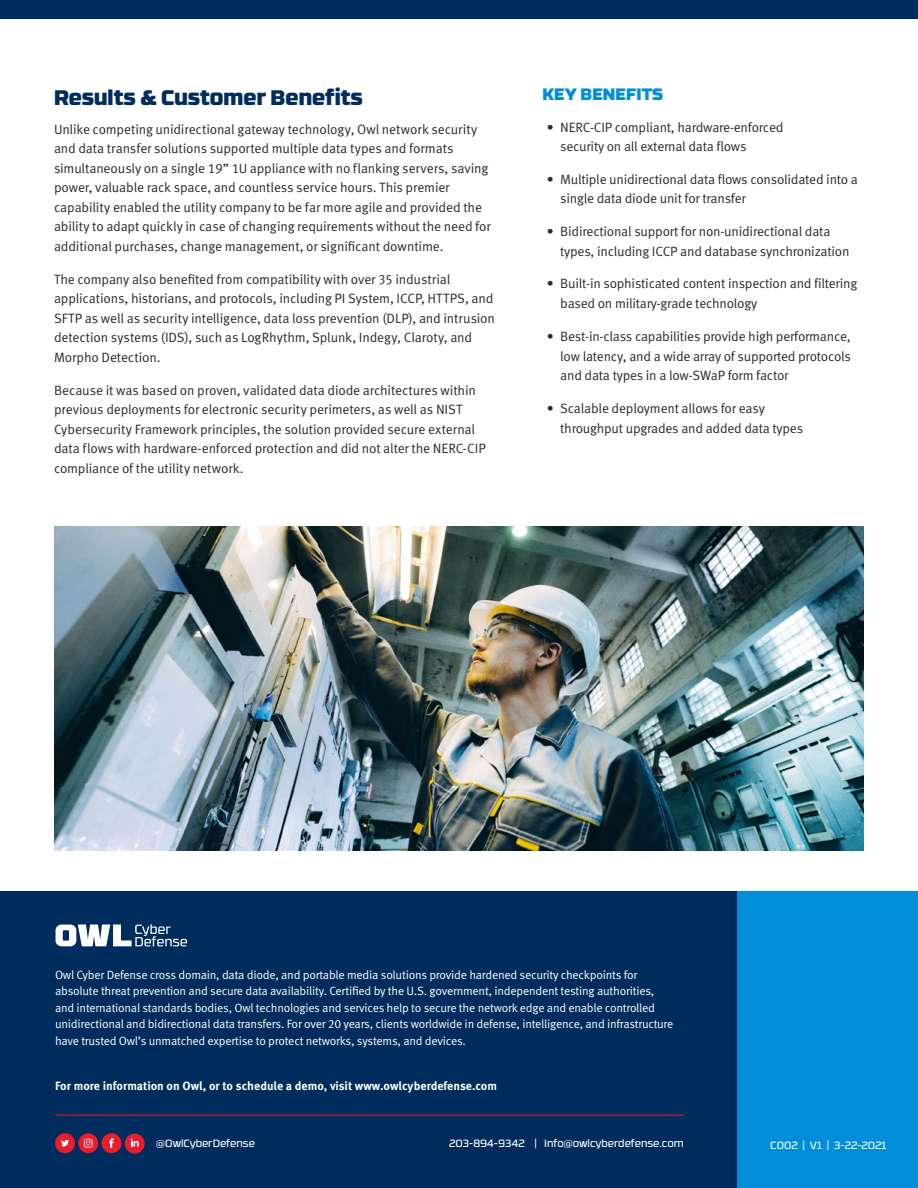
<style>
.page{position:relative;width:918px;height:1188px;background:#fff}
.page>*{position:absolute;margin:0;border:0;box-sizing:border-box;transform-origin:0 0}
.t1{font:900 21px "RB No 3.1";color:#002d5d}
.t2{font:900 16.5px "RB No 3.1";color:#008edb}
.t3{font:13.5px/19.5px "Meta Pro Norm";letter-spacing:-.015em;color:#2c2a27}
.t4{font:12px/16.5px "Meta Pro Norm";letter-spacing:-.02em;color:#fff}
.t5{font:700 12px "Meta Pro";color:#fff}
.t6{font:10.5px "RB No 3.1";color:#fff}
</style>
<div class="page">
<div style="left:0;top:0;width:918px;height:19px;background:#002d5d"></div>
<div style="left:0;top:891px;width:918px;height:297px;background:#002d5d"></div>
<div style="left:737px;top:891px;width:181px;height:297px;background:#008edb"></div>
<div style="left:55px;top:1133px;width:20px;height:20px;background:#e91d2d;border-radius:50%"></div>
<svg style="left:61px;top:1140px;width:8px;height:6px"></svg>
<div style="left:78px;top:1133px;width:20px;height:20px;background:#e91d2d;border-radius:50%"></div>
<svg style="left:84px;top:1139px;width:9px;height:9px"></svg>
<div style="left:102px;top:1133px;width:19px;height:20px;background:#e91d2d;border-radius:50%"></div>
<svg style="left:109px;top:1138px;width:5px;height:10px"></svg>
<div style="left:125px;top:1134px;width:20px;height:20px;background:#e91d2d;border-radius:50%"></div>
<svg style="left:131px;top:1139px;width:8px;height:7px"></svg>
<hr style="left:55px;top:1115px;width:629px;height:1px;background:#e91d2d">
<svg style="left:56px;top:924px;width:131px;height:22px"></svg>
<img style="left:54px;top:526px;width:810px;height:324px">
<h1 class="t1" style="left:54px;top:80px;width:311px">Results &amp; Customer Benefits</h1>
<p class="t2" style="left:543px;top:80px;width:122px">KEY BENEFITS</p>
<p class="t3" style="left:54px;top:119px;width:438px">Unlike competing unidirectional gateway technology, Owl network security and data transfer solutions supported multiple data types and formats simultaneously on a single 19” 1U appliance with no flanking servers, saving power, valuable rack space, and countless service hours. This premier capability enabled the utility company to be far more agile and provided the ability to adapt quickly in case of changing requirements without the need for additional purchases, change management, or significant downtime.</p>
<p class="t3" style="left:54px;top:269px;width:443px">The company also benefited from compatibility with over 35 industrial applications, historians, and protocols, including PI System, ICCP, HTTPS, and SFTP as well as security intelligence, data loss prevention (DLP), and intrusion detection systems (IDS), such as LogRhythm, Splunk, Indegy, Claroty, and Morpho Detection.</p>
<p class="t3" style="left:54px;top:380px;width:433px">Because it was based on proven, validated data diode architectures within previous deployments for electronic security perimeters, as well as NIST Cybersecurity Framework principles, the solution provided secure external data flows with hardware-enforced protection and did not alter the NERC-CIP compliance of the utility network.</p>
<p class="t3" style="left:560px;top:117px;width:225px;text-indent:-14px">• NERC-CIP compliant, hardware-enforced security on all external data flows</p>
<p class="t3" style="left:560px;top:168px;width:299px;text-indent:-13px">• Multiple unidirectional data flows consolidated into a single data diode unit for transfer</p>
<p class="t3" style="left:560px;top:221px;width:291px;text-indent:-14px">• Bidirectional support for non-unidirectional data types, including ICCP and database synchronization</p>
<p class="t3" style="left:560px;top:273px;width:299px;text-indent:-13px">• Built-in sophisticated content inspection and filtering based on military-grade technology</p>
<p class="t3" style="left:560px;top:326px;width:292px;text-align:justify;text-indent:-13px">• Best-in-class capabilities provide high performance, low latency, and a wide array of supported protocols and data types in a low-SWaP form factor</p>
<p class="t3" style="left:560px;top:398px;width:244px;text-indent:-14px">• Scalable deployment allows for easy throughput upgrades and added data types</p>
<p class="t4" style="left:55px;top:965px;width:620px">Owl Cyber Defense cross domain, data diode, and portable media solutions provide hardened security checkpoints for absolute threat prevention and secure data availability. Certified by the U.S. government, independent testing authorities, and international standards bodies, Owl technologies and services help to secure the network edge and enable controlled unidirectional and bidirectional data transfers. For over 20 years, clients worldwide in defense, intelligence, and infrastructure have trusted Owl’s unmatched expertise to protect networks, systems, and devices.</p>
<p class="t5" style="left:55px;top:1077px;width:444px">For more information on Owl, or to schedule a demo, visit www.owlcyberdefense.com</p>
<p class="t6" style="left:156px;top:1136px;width:100px">@OwlCyberDefense</p>
<p class="t6" style="left:449px;top:1136px;width:236px">203-894-9342 | Info@owlcyberdefense.com</p>
<p class="t6" style="left:770px;top:1137px;width:118px">C002 | V1 | 3-22-2021</p>
</div>
